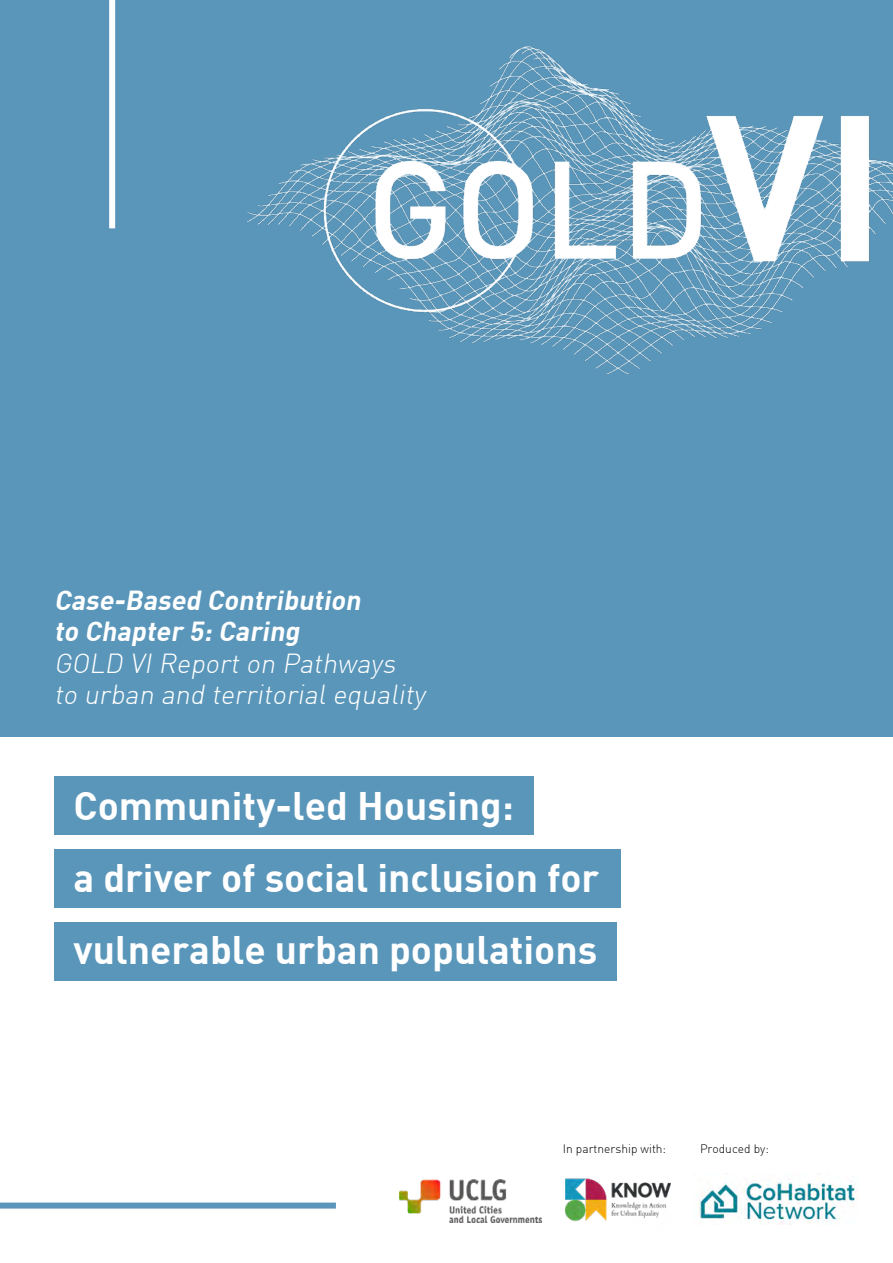
<style>
.page{position:relative;width:893px;height:1263px;background:#fff}
.page>*{position:absolute;margin:0;border:0;box-sizing:border-box;transform-origin:0 0}
.t1{font:700 39px/72px "DIN";color:#fff}
.t2{font:italic 300 27px/31.5px "DIN";color:#fff}
.t3{font:italic 700 27px/31.5px "DIN";color:#fff}
.t4{font:300 12px "DIN";color:#000}
</style>
<div class="page">
<div style="left:0;top:0;width:893px;height:736px;background:#5996ba"></div>
<div style="left:109px;top:0;width:6px;height:228px;background:#fff"></div>
<div style="left:54px;top:776px;width:480px;height:59px;background:#5996ba"></div>
<div style="left:54px;top:849px;width:567px;height:59px;background:#5996ba"></div>
<div style="left:54px;top:922px;width:563px;height:59px;background:#5996ba"></div>
<img style="left:565px;top:1178px;width:106px;height:44px">
<img style="left:399px;top:1180px;width:143px;height:42px">
<img style="left:246px;top:46px;width:647px;height:329px">
<div style="left:0;top:1202px;width:336px;height:6px;background:#5996ba"></div>
<img style="left:697px;top:1179px;width:160px;height:46px">
<p class="t3" style="left:54px;top:583px;width:313px">Case-Based Contribution to Chapter 5:Caring</p>
<p class="t2" style="left:54px;top:647px;width:378px">GOLD VI Report on Pathways to urban and territorial equality</p>
<p class="t1" style="left:73px;top:768px;width:527px">Community-led Housing:<br>a driver of social inclusion for vulnerable urban populations</p>
<p class="t4" style="left:563px;top:1141px;width:105px">In partnership with:</p>
<p class="t4" style="left:700px;top:1141px;width:70px">Produced by:</p>
</div>
